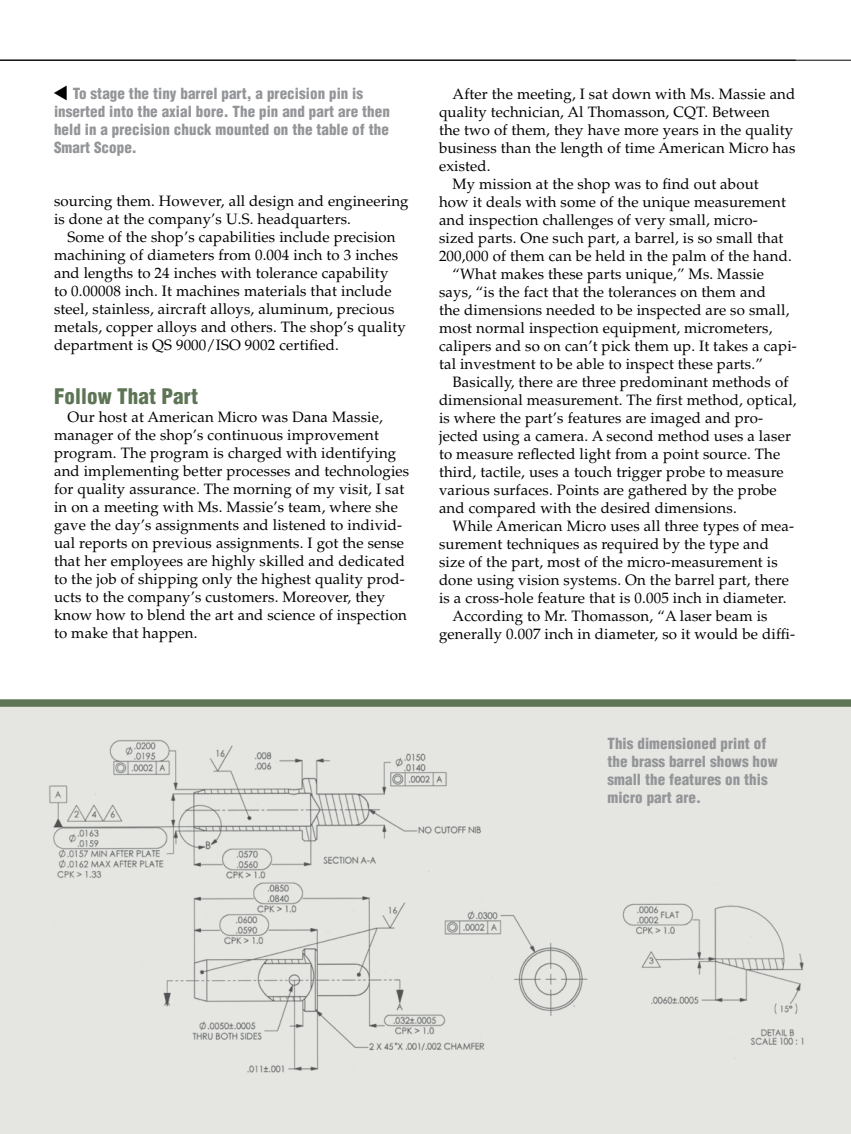
<style>
.page{position:relative;width:851px;height:1134px;background:#fff}
.page>*{position:absolute;margin:0;border:0;box-sizing:border-box;transform-origin:0 0}
.t1{font:900 condensed 21px "Helvetica LT Std";letter-spacing:.005em;color:#5e7555}
.t2{font:15px/18px "Palatino LT Std";letter-spacing:.01em;color:#000}
.t3{font:900 condensed 15px/18px "Helvetica LT Std";letter-spacing:.005em;color:#939598}
</style>
<div class="page">
<div style="left:0;top:702px;width:850px;height:432px;background:#e5e6e1"></div>
<div style="left:0;top:699px;width:850px;height:8px;background:#5e7555"></div>
<hr style="left:0;top:60px;width:850px;height:1px;background:#000">
<img style="left:49px;top:739px;width:755px;height:334px">
<p class="t3" style="left:54px;top:84px;width:337px;text-indent:19px">To stage the tiny barrel part, a precision pin is inserted into the axial bore. The pin and part are then held in a precision chuck mounted on the table of the Smart Scope.</p>
<p class="t2" style="left:452px;top:85px;width:344px">After the meeting, I sat down with Ms. Massie and</p>
<p class="t2" style="left:439px;top:103px;width:332px">quality technician, Al Thomasson, CQT. Between</p>
<p class="t2" style="left:439px;top:121px;width:355px">the two of them, they have more years in the quality</p>
<p class="t2" style="left:439px;top:139px;width:358px">business than the length of time American Micro has</p>
<p class="t2" style="left:439px;top:157px;width:53px">existed.</p>
<p class="t2" style="left:452px;top:175px;width:308px">My mission at the shop was to find out about</p>
<p class="t2" style="left:439px;top:193px;width:348px">how it deals with some of the unique measurement</p>
<p class="t2" style="left:439px;top:211px;width:320px">and inspection challenges of very small, micro-</p>
<p class="t2" style="left:439px;top:229px;width:346px">sized parts. One such part, a barrel, is so small that</p>
<p class="t2" style="left:439px;top:247px;width:354px">200,000 of them can be held in the palm of the hand.</p>
<p class="t2" style="left:452px;top:265px;width:313px">“What makes these parts unique,” Ms. Massie</p>
<p class="t2" style="left:439px;top:283px;width:328px">says, “is the fact that the tolerances on them and</p>
<p class="t2" style="left:439px;top:301px;width:352px">the dimensions needed to be inspected are so small,</p>
<p class="t2" style="left:439px;top:319px;width:335px">most normal inspection equipment, micrometers,</p>
<p class="t2" style="left:439px;top:337px;width:359px">calipers and so on can’t pick them up. It takes a capi-</p>
<p class="t2" style="left:439px;top:355px;width:325px">tal investment to be able to inspect these parts.”</p>
<p class="t2" style="left:452px;top:373px;width:337px">Basically, there are three predominant methods of</p>
<p class="t2" style="left:439px;top:391px;width:359px">dimensional measurement. The first method, optical,</p>
<p class="t2" style="left:439px;top:409px;width:325px">is where the part’s features are imaged and pro-</p>
<p class="t2" style="left:439px;top:427px;width:353px">jected using a camera. A second method uses a laser</p>
<p class="t2" style="left:439px;top:445px;width:343px">to measure reflected light from a point source. The</p>
<p class="t2" style="left:439px;top:463px;width:346px">third, tactile, uses a touch trigger probe to measure</p>
<p class="t2" style="left:439px;top:481px;width:339px">various surfaces. Points are gathered by the probe</p>
<p class="t2" style="left:439px;top:499px;width:299px">and compared with the desired dimensions.</p>
<p class="t2" style="left:452px;top:517px;width:343px">While American Micro uses all three types of mea-</p>
<p class="t2" style="left:439px;top:535px;width:331px">surement techniques as required by the type and</p>
<p class="t2" style="left:439px;top:553px;width:340px">size of the part, most of the micro-measurement is</p>
<p class="t2" style="left:439px;top:571px;width:351px">done using vision systems. On the barrel part, there</p>
<p class="t2" style="left:439px;top:589px;width:349px">is a cross-hole feature that is 0.005 inch in diameter.</p>
<p class="t2" style="left:452px;top:607px;width:316px">According to Mr. Thomasson, “A laser beam is</p>
<p class="t2" style="left:439px;top:625px;width:357px">generally 0.007 inch in diameter, so it would be diffi-</p>
<p class="t2" style="left:54px;top:192px;width:356px">sourcing them. However, all design and engineering is done at the company’s U.S. headquarters.</p>
<p class="t2" style="left:54px;top:228px;width:353px;text-indent:14px">Some of the shop’s capabilities include precision machining of diameters from 0.004 inch to 3 inches and lengths to 24 inches with tolerance capability<br>to 0.00008 inch. It machines materials that include steel, stainless, aircraft alloys, aluminum, precious metals, copper alloys and others. The shop’s quality department is QS 9000/ISO 9002 certified.</p>
<h1 class="t1" style="left:54px;top:383px;width:145px">Follow That Part</h1>
<p class="t2" style="left:54px;top:408px;width:357px;text-indent:14px">Our host at American Micro was Dana Massie, manager of the shop’s continuous improvement program. The program is charged with identifying and implementing better processes and technologies for quality assurance. The morning of my visit, I sat in on a meeting with Ms. Massie’s team, where she gave the day’s assignments and listened to individ&shy;ual reports on previous assignments. I got the sense that her employees are highly skilled and dedicated to the job of shipping only the highest quality prod&shy;ucts to the company’s customers. Moreover, they know how to blend the art and science of inspection to make that happen.</p>
<p class="t3" style="left:607px;top:734px;width:172px">This dimensioned print of the brass barrel shows how small the features on this micro part are.</p>
</div>
